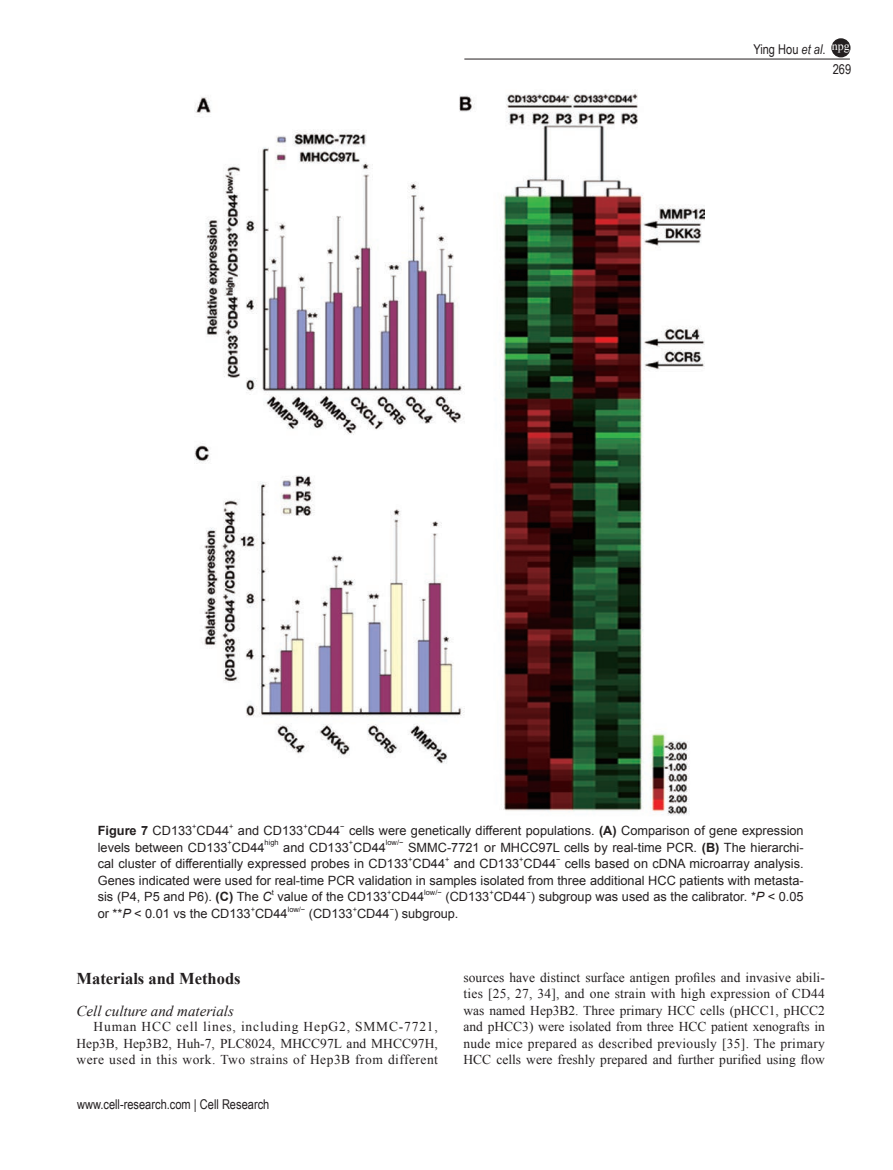
<style>
.page{position:relative;width:893px;height:1170px;background:#fff}
.page>*{position:absolute;margin:0;border:0;box-sizing:border-box;transform-origin:0 0}
.t1{font:700 16.5px "Times New Roman";color:#231f20}
.t2{font:italic 15px "Times New Roman";color:#231f20}
.t3{font:13.5px/16.5px "Times New Roman";color:#231f20;text-align:justify}
.t4{font:13.5px "Arial Narrow";color:#231f20}
.t5{font:12.75px/16.5px "Arial";color:#231f20}
.t6{font:12px "Times New Roman";color:#fff}
.t7{font:7.5px "Arial";color:#231f20}
.s1{font-style:italic}
.s2{font-weight:700}
</style>
<div class="page">
<hr style="left:464px;top:59px;width:386px;height:1px;background:#231f20">
<div style="left:832px;top:39px;width:18px;height:18px;background:#231f20;border-radius:50%"></div>
<div style="left:831px;top:38px;width:19px;height:19px;border:2px solid #231f20;border-radius:50%"></div>
<img style="left:194px;top:93px;width:511px;height:723px">
<p class="t6" style="left:832px;top:38px;width:19px">npg</p>
<p class="t4" style="left:753px;top:40px;width:74px">Ying Hou <span class="s1">et al</span>.</p>
<p class="t4" style="left:833px;top:59px;width:20px">269</p>
<p class="t7" style="left:192px;top:821px;width:6px">+</p>
<p class="t7" style="left:229px;top:821px;width:6px">+</p>
<p class="t5" style="left:238px;top:822px;width:104px">and CD133 CD44</p>
<p class="t7" style="left:303px;top:821px;width:6px">+</p>
<p class="t7" style="left:340px;top:821px;width:6px">−</p>
<p class="t5" style="left:349px;top:822px;width:456px">cells were genetically different populations. <span class="s2">(A)</span> Comparison of gene expression</p>
<p class="t5" style="left:98px;top:822px;width:133px"><span class="s2">Figure 7</span> CD133 CD44</p>
<p class="t7" style="left:349px;top:837px;width:6px">+</p>
<p class="t7" style="left:386px;top:837px;width:19px">low/−</p>
<p class="t5" style="left:98px;top:839px;width:707px;text-indent:310px">SMMC-7721 or MHCC97L cells by real-time PCR. <span class="s2">(B)</span> The hierarchi&shy;cal cluster of differentially expressed probes in CD133 CD44</p>
<p class="t7" style="left:228px;top:837px;width:6px">+</p>
<p class="t7" style="left:265px;top:837px;width:16px">high</p>
<p class="t5" style="left:283px;top:839px;width:104px">and CD133 CD44</p>
<p class="t5" style="left:98px;top:839px;width:168px">levels between CD133 CD44</p>
<p class="t7" style="left:408px;top:854px;width:6px">+</p>
<p class="t7" style="left:445px;top:854px;width:6px">+</p>
<p class="t5" style="left:454px;top:855px;width:104px">and CD133 CD44</p>
<p class="t7" style="left:519px;top:854px;width:6px">+</p>
<p class="t7" style="left:556px;top:854px;width:6px">−</p>
<p class="t5" style="left:98px;top:855px;width:707px;text-align:justify;text-indent:467px">cells based on cDNA microarray analysis.<br>Genes indicated were used for real-time PCR validation in samples isolated from three additional HCC patients with metasta&shy;sis (P4, P5 and P6). <span class="s2">(C)</span> The <span class="s1">C</span></p>
<p class="t7" style="left:387px;top:887px;width:6px">+</p>
<p class="t7" style="left:424px;top:887px;width:19px">low/−</p>
<p class="t5" style="left:445px;top:888px;width:360px">(CD133 CD44 ) subgroup was used as the calibrator. *<span class="s1">P</span> &lt; 0.05</p>
<p class="t7" style="left:272px;top:887px;width:4px">t</p>
<p class="t5" style="left:278px;top:888px;width:148px">value of the CD133 CD44</p>
<p class="t7" style="left:489px;top:887px;width:6px">+</p>
<p class="t7" style="left:526px;top:887px;width:6px">−</p>
<p class="t7" style="left:251px;top:903px;width:6px">+</p>
<p class="t7" style="left:288px;top:903px;width:19px">low/−</p>
<p class="t5" style="left:309px;top:905px;width:151px">(CD133 CD44 ) subgroup.</p>
<p class="t7" style="left:353px;top:903px;width:6px">+</p>
<p class="t5" style="left:98px;top:905px;width:191px">or **<span class="s1">P</span> &lt; 0.01 vs the CD133 CD44</p>
<p class="t1" style="left:77px;top:967px;width:166px">Materials and Methods</p>
<p class="t2" style="left:77px;top:1000px;width:159px">Cell culture and materials</p>
<p class="t3" style="left:77px;top:1018px;width:363px;text-indent:17px">Human HCC cell lines, including HepG2, SMMC-7721, Hep3B, Hep3B2, Huh-7, PLC8024, MHCC97L and MHCC97H, were used in this work. Two strains of Hep3B from different</p>
<p class="t4" style="left:77px;top:1094px;width:194px">www.cell-research.com | Cell Research</p>
<p class="t3" style="left:463px;top:968px;width:363px">sources have distinct surface antigen profiles and invasive abili&shy;ties [25, 27, 34], and one strain with high expression of CD44 was named Hep3B2. Three primary HCC cells (pHCC1, pHCC2 and pHCC3) were isolated from three HCC patient xenografts in nude mice prepared as described previously [35]. The primary HCC cells were freshly prepared and further purified using flow</p>
</div>
